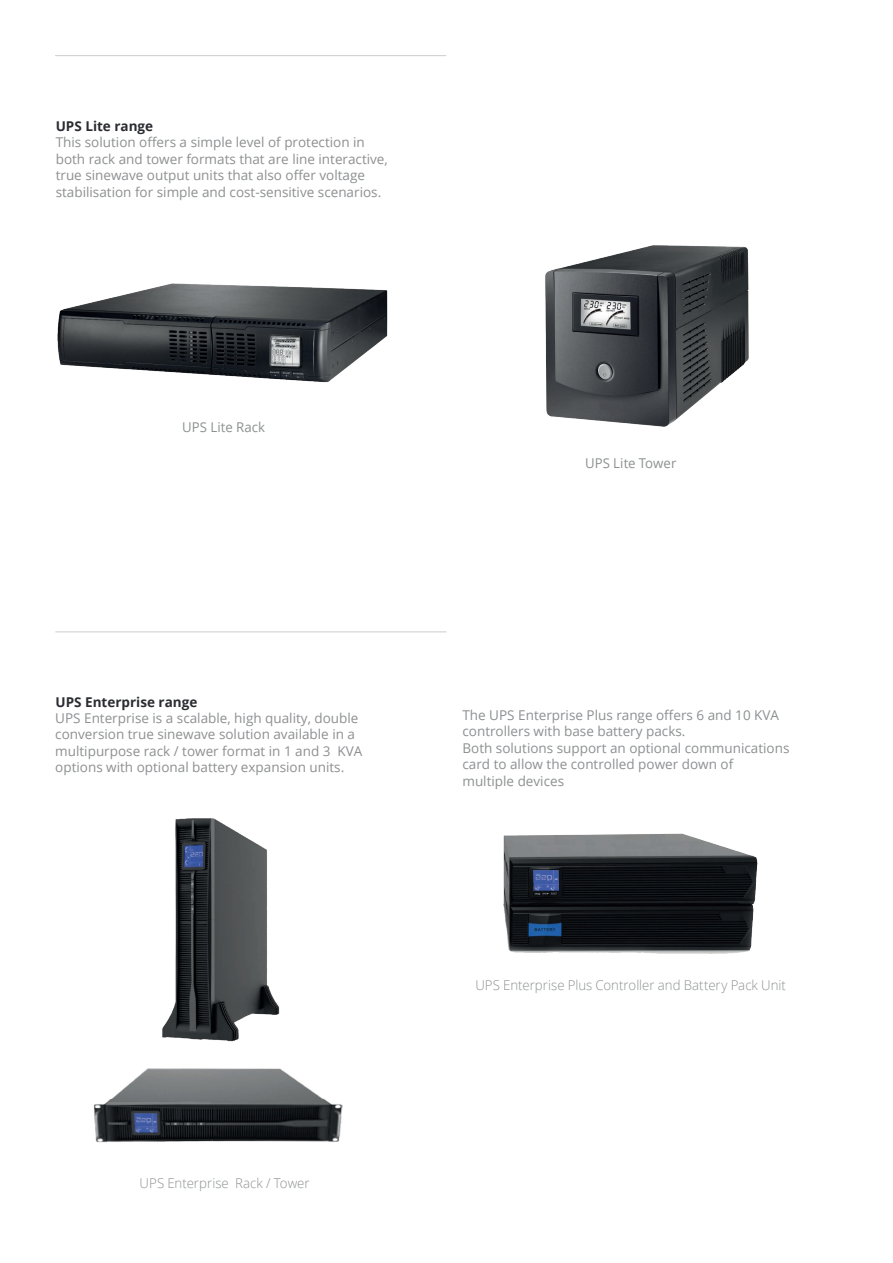
<style>
.page{position:relative;width:893px;height:1263px;background:#fff}
.page>*{position:absolute;margin:0;border:0;box-sizing:border-box;transform-origin:0 0}
.t1{font:13.5px/16.5px "Open Sans";color:#8d8f91}
.t2{font:300 13.5px "Open Sans";color:#8d9091}
.t3{font:700 13.5px "Open Sans";color:#2a2c31}
.t4{font:13.5px "Open Sans";color:#8d9091}
</style>
<div class="page">
<img style="left:57px;top:283px;width:331px;height:100px">
<img style="left:545px;top:245px;width:204px;height:182px">
<img style="left:162px;top:818px;width:118px;height:223px">
<img style="left:503px;top:833px;width:255px;height:121px">
<img style="left:94px;top:1068px;width:249px;height:75px">
<img style="left:534px;top:870px;width:24px;height:20px">
<hr style="left:55px;top:55px;width:391px;height:1px;background:#8e9092">
<hr style="left:55px;top:631px;width:392px;height:1px;background:#8e9092">
<p class="t3" style="left:56px;top:116px;width:99px">UPS Lite range</p>
<p class="t1" style="left:56px;top:134px;width:334px">This solution offers a simple level of protection in both rack and tower formats that are line interactive, true sinewave output units that also offer voltage stabilisation for simple and cost-sensitive scenarios.</p>
<p class="t4" style="left:182px;top:418px;width:84px">UPS Lite Rack</p>
<p class="t4" style="left:585px;top:454px;width:93px">UPS Lite Tower</p>
<p class="t3" style="left:56px;top:692px;width:143px">UPS Enterprise range</p>
<p class="t1" style="left:55px;top:709px;width:309px">UPS Enterprise is a scalable, high quality, double conversion true sinewave solution available in a multipurpose rack / tower format in 1 and 3 KVA options with optional battery expansion units.</p>
<p class="t1" style="left:462px;top:706px;width:329px">The UPS Enterprise Plus range offers 6 and 10 KVA controllers with base battery packs.<br>Both solutions support an optional communications card to allow the controlled power down of<br>multiple devices</p>
<p class="t2" style="left:140px;top:1174px;width:171px">UPS Enterprise Rack / Tower</p>
<p class="t2" style="left:475px;top:976px;width:312px">UPS Enterprise Plus Controller and Battery Pack Unit</p>
</div>
